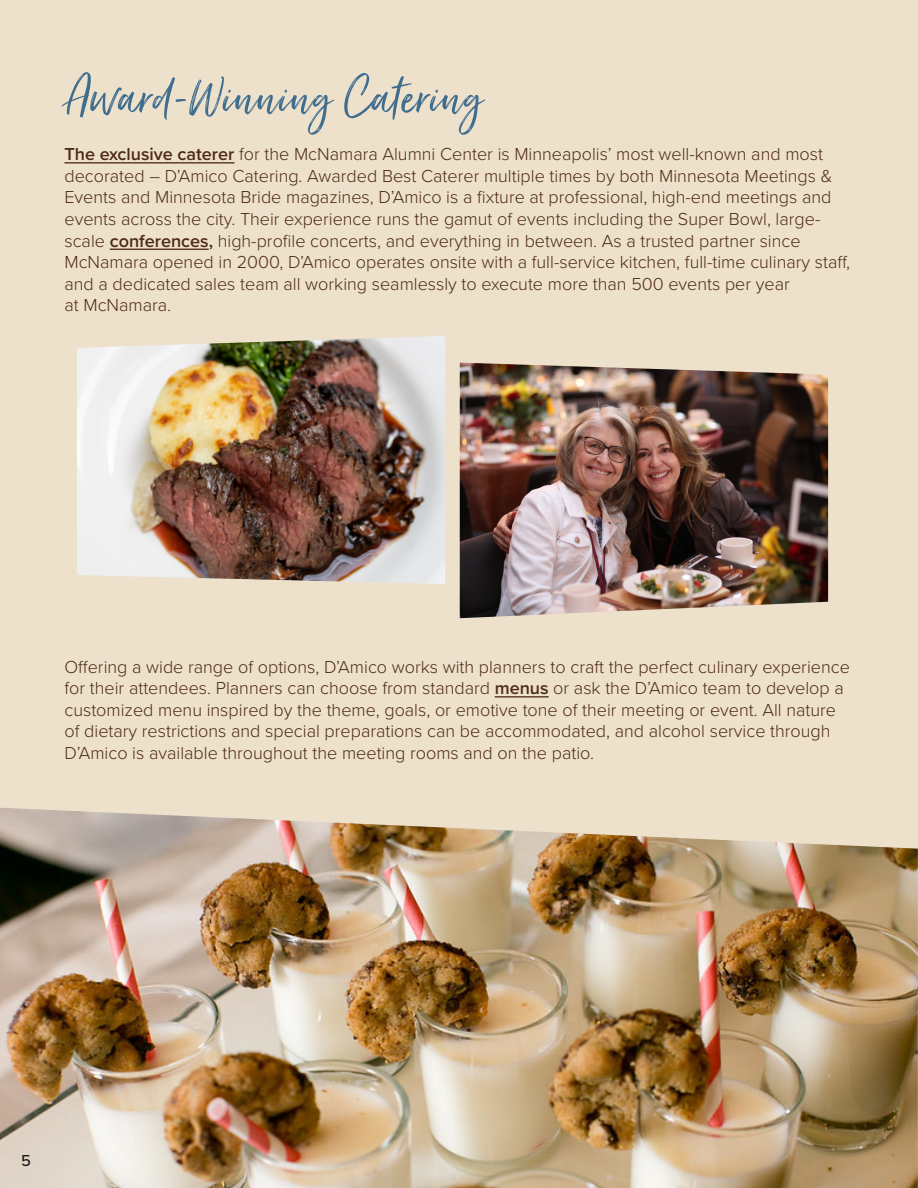
<style>
.page{position:relative;width:918px;height:1188px;background:#ede1cc}
.page>*{position:absolute;margin:0;border:0;box-sizing:border-box;transform-origin:0 0}
.t1{font:63px "Just Lovely";letter-spacing:.01em;color:#3f6d8e}
.t2{font:300 18px/21.6px "Proxima Nova";color:#4e2a17}
.t3{font:500 16.5px "Proxima Nova";color:#231f20}
.s1{font-weight:600}
</style>
<div class="page">
<hr style="left:917px;top:0;width:1px;height:1188px;background:#231f20">
<hr style="left:64px;top:162px;width:170px;height:2px;background:#4e2a17">
<hr style="left:110px;top:249px;width:99px;height:1px;background:#4e2a17">
<hr style="left:495px;top:696px;width:54px;height:2px;background:#4e2a17">
<img style="left:0;top:808px;width:918px;height:380px">
<img style="left:77px;top:336px;width:368px;height:248px">
<img style="left:460px;top:363px;width:368px;height:255px">
<p class="t1" style="left:64px;top:59px;width:420px">Award-Winning Catering</p>
<p class="t2" style="left:64px;top:142px;width:787px"><span class="s1">The exclusive caterer</span> for the McNamara Alumni Center is Minneapolis’ most well-known and most decorated – D’Amico Catering. Awarded Best Caterer multiple times by both Minnesota Meetings &amp; Events and Minnesota Bride magazines, D’Amico is a fixture at professional, high-end meetings and events across the city. Their experience runs the gamut of events including the Super Bowl, large&shy;scale <span class="s1">conferences,</span> high-profile concerts, and everything in between. As a trusted partner since McNamara opened in 2000, D’Amico operates onsite with a full-service kitchen, full-time culinary staff, and a dedicated sales team all working seamlessly to execute more than 500 events per year<br>at McNamara.</p>
<p class="t2" style="left:64px;top:655px;width:787px">Offering a wide range of options, D’Amico works with planners to craft the perfect culinary experience for their attendees. Planners can choose from standard <span class="s1">menus</span> or ask the D’Amico team to develop a customized menu inspired by the theme, goals, or emotive tone of their meeting or event. All nature of dietary restrictions and special preparations can be accommodated, and alcohol service through D’Amico is available throughout the meeting rooms and on the patio.</p>
<p class="t3" style="left:21px;top:1148px;width:11px">5</p>
</div>
